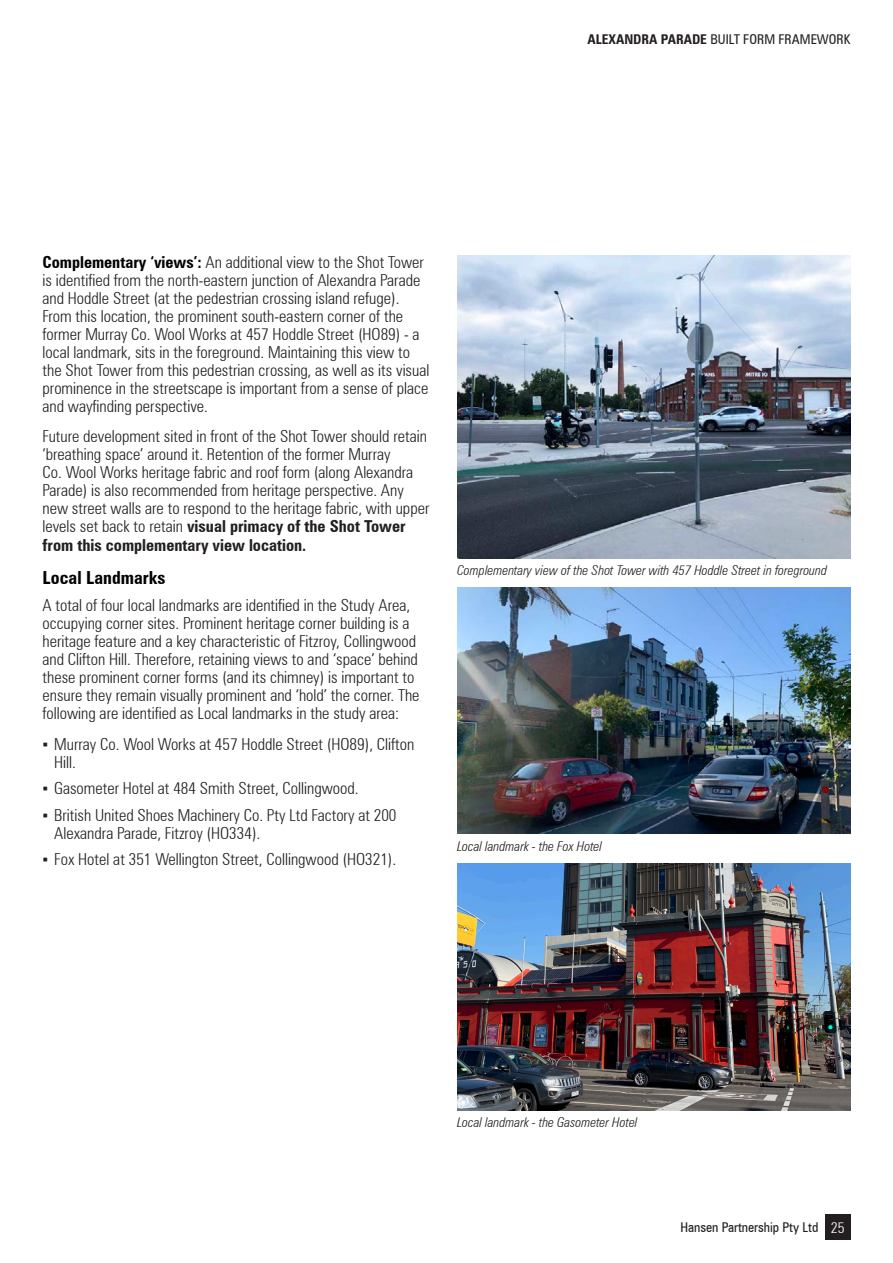
<style>
.page{position:relative;width:893px;height:1263px;background:#fff}
.page>*{position:absolute;margin:0;border:0;box-sizing:border-box;transform-origin:0 0}
.Heading_3{font:700 condensed 18px "Zurich BT";color:#000}
.Body{font:300 condensed 16.5px/18px "Zurich BT";color:#231f20}
.t1{font:italic 300 condensed 13.5px "Zurich BT";color:#231f20}
.t2{font:condensed 13.5px "Zurich BT";color:#231f20}
.s1{font-weight:700}
.s2{font-weight:700;color:#000}
.s3{font-family:"Arial Narrow";font-weight:400;font-stretch:normal}
.s4{font-weight:300;font-size:15px;color:#fff}
</style>
<div class="page">
<div style="left:825px;top:1214px;width:25px;height:26px;background:#231f20"></div>
<img style="left:457px;top:255px;width:393px;height:303px">
<img style="left:457px;top:587px;width:393px;height:247px">
<img style="left:457px;top:863px;width:393px;height:247px">
<p class="t2" style="left:587px;top:31px;width:265px"><span class="s1">ALEXANDRA PARADE</span> BUILT FORM FRAMEWORK</p>
<p class="Body" style="left:43px;top:253px;width:388px"><span class="s2">Complementary ‘views’:</span> An additional view to the Shot Tower is identified from the north-eastern junction of Alexandra Parade and Hoddle Street (at the pedestrian crossing island refuge).<br>From this location, the prominent south-eastern corner of the former Murray Co. Wool Works at 457 Hoddle Street (HO89) - a local landmark, sits in the foreground. Maintaining this view to the Shot Tower from this pedestrian crossing, as well as its visual prominence in the streetscape is important from a sense of place and wayfinding perspective.</p>
<p class="Body" style="left:43px;top:427px;width:388px">Future development sited in front of the Shot Tower should retain ‘breathing space’ around it. Retention of the former Murray<br>Co. Wool Works heritage fabric and roof form (along Alexandra Parade) is also recommended from heritage perspective. Any new street walls are to respond to the heritage fabric, with upper levels set back to retain <span class="s1">visual primacy of the Shot Tower from this complementary view location.</span></p>
<p class="Heading_3" style="left:43px;top:567px;width:125px">Local Landmarks</p>
<p class="Body" style="left:43px;top:596px;width:378px">A total of four local landmarks are identified in the Study Area, occupying corner sites. Prominent heritage corner building is a heritage feature and a key characteristic of Fitzroy, Collingwood and Clifton Hill. Therefore, retaining views to and ‘space’ behind these prominent corner forms (and its chimney) is important to ensure they remain visually prominent and ‘hold’ the corner. The following are identified as Local landmarks in the study area:</p>
<p class="Body" style="left:54px;top:734px;width:362px;text-indent:-12px"><span class="s3">▪</span> Murray Co. Wool Works at 457 Hoddle Street (HO89), Clifton<br>Hill.</p>
<p class="Body" style="left:43px;top:779px;width:318px"><span class="s3">▪</span> Gasometer Hotel at 484 Smith Street, Collingwood.</p>
<p class="Body" style="left:54px;top:805px;width:344px;text-indent:-12px"><span class="s3">▪</span> British United Shoes Machinery Co. Pty Ltd Factory at 200<br>Alexandra Parade, Fitzroy (HO334).</p>
<p class="Body" style="left:43px;top:850px;width:355px"><span class="s3">▪</span> Fox Hotel at 351 Wellington Street, Collingwood (HO321).</p>
<p class="t1" style="left:457px;top:562px;width:372px">Complementary view of the Shot Tower with 457 Hoddle Street in foreground</p>
<p class="t1" style="left:457px;top:838px;width:146px">Local landmark - the Fox Hotel</p>
<p class="t1" style="left:457px;top:1114px;width:182px">Local landmark - the Gasometer Hotel</p>
<p class="t2" style="left:680px;top:1219px;width:166px">Hansen Partnership Pty Ltd <span class="s4">25</span></p>
</div>
